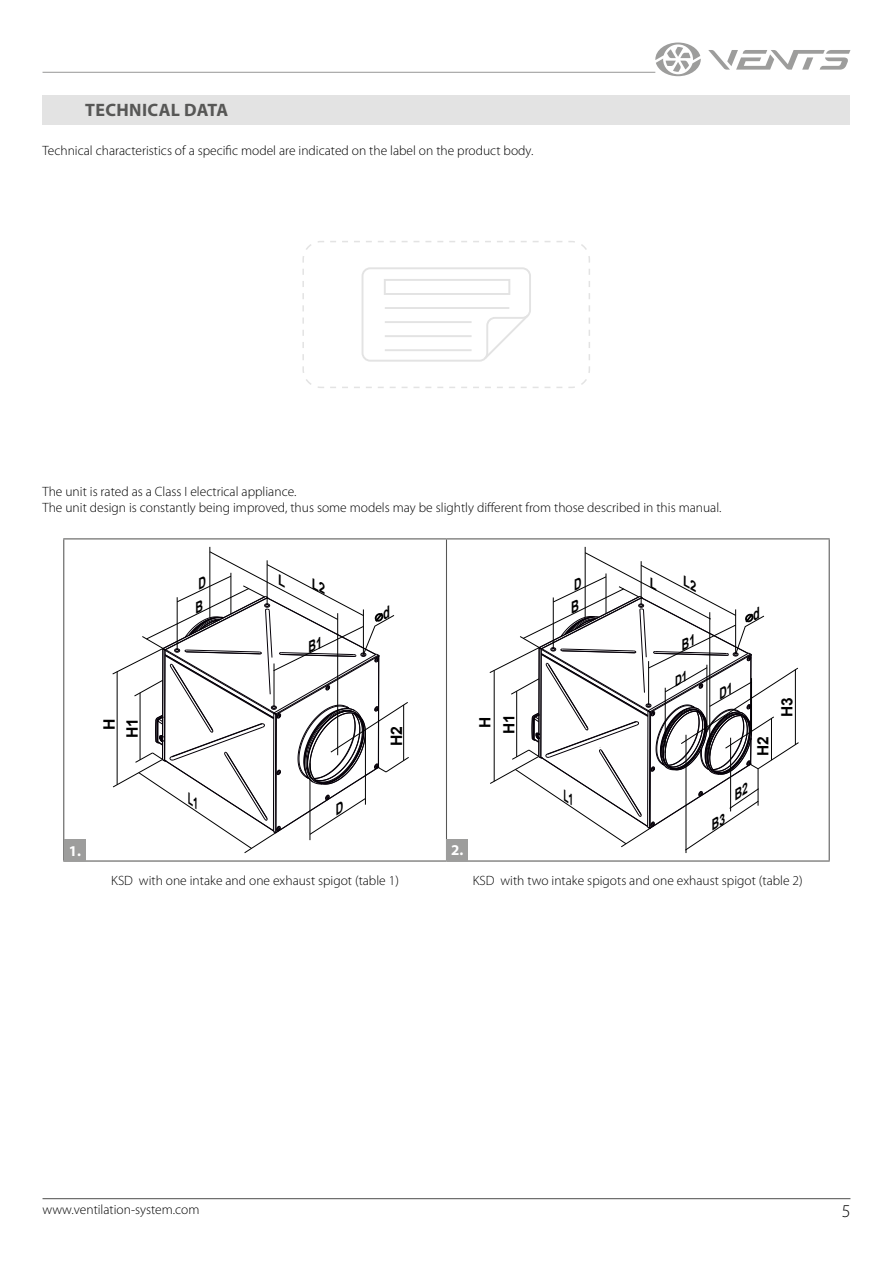
<style>
.page{position:relative;width:893px;height:1263px;background:#fff}
.page>*{position:absolute;margin:0;border:0;box-sizing:border-box;transform-origin:0 0}
.t1{font:700 18px "Myriad Pro";letter-spacing:.02em;color:#575756}
.t2{font:300 18px "Myriad Pro";color:#000}
.t3{font:700 15.75px "Arial";color:#000}
.t4{font:700 15.45px "Arial";color:#000}
.t5{font:700 15px "Myriad Pro";color:#fff}
.t6{font:300 13.5px/16.2px "Myriad Pro";color:#000}
</style>
<div class="page">
<hr style="left:43px;top:1198px;width:807px;height:1px;background:#575756">
<hr style="left:43px;top:72px;width:612px;height:1px;background:#9d9d9c">
<svg style="left:708px;top:50px;width:142px;height:20px"></svg>
<svg style="left:655px;top:43px;width:46px;height:33px"></svg>
<div style="left:43px;top:95px;width:807px;height:30px;background:#e3e3e3"></div>
<hr style="left:63px;top:538px;width:383px;height:1px;background:#575756">
<hr style="left:63px;top:539px;width:1px;height:321px;background:#575756">
<hr style="left:446px;top:538px;width:384px;height:1px;background:#575756">
<hr style="left:446px;top:539px;width:1px;height:321px;background:#575756">
<hr style="left:829px;top:539px;width:1px;height:321px;background:#575756">
<hr style="left:63px;top:860px;width:383px;height:1px;background:#575756">
<hr style="left:446px;top:860px;width:384px;height:1px;background:#575756">
<hr style="left:210px;top:547px;width:1px;height:71px;background:#000">
<hr style="left:585px;top:547px;width:1px;height:70px;background:#000">
<hr style="left:686px;top:735px;width:1px;height:118px;background:#000">
<div style="left:64px;top:840px;width:22px;height:21px;background:#9d9d9c"></div>
<div style="left:446px;top:839px;width:22px;height:21px;background:#9d9d9c"></div>
<svg style="left:302px;top:241px;width:288px;height:147px"></svg>
<svg style="left:112px;top:551px;width:297px;height:302px"></svg>
<svg style="left:489px;top:552px;width:310px;height:299px"></svg>
<h1 class="t1" style="left:85px;top:98px;width:144px">TECHNICAL DATA</h1>
<p class="t6" style="left:43px;top:143px;width:492px">Technical characteristics of a specific model are indicated on the label on the product body.</p>
<p class="t6" style="left:43px;top:484px;width:680px">The unit is rated as a Class I electrical appliance.<br>The unit design is constantly being improved, thus some models may be slightly different from those described in this manual.</p>
<p class="t3" style="left:98px;top:730px;width:13px;rotate:-90deg">H</p>
<p class="t3" style="left:121px;top:738px;width:22px;rotate:-90deg">H1</p>
<p class="t3" style="left:385px;top:746px;width:22px;rotate:-90deg">H2</p>
<p class="t4" style="left:474px;top:727px;width:13px;rotate:-90deg">H</p>
<p class="t4" style="left:498px;top:734px;width:21px;rotate:-90deg">H1</p>
<p class="t5" style="left:69px;top:841px;width:14px">1.</p>
<p class="t5" style="left:451px;top:841px;width:14px">2.</p>
<p class="t4" style="left:752px;top:756px;width:21px;rotate:-90deg">H2</p>
<p class="t4" style="left:776px;top:717px;width:21px;rotate:-90deg">H3</p>
<p class="t6" style="left:111px;top:872px;width:289px">KSD with one intake and one exhaust spigot (table 1)</p>
<p class="t6" style="left:473px;top:872px;width:331px">KSD with two intake spigots and one exhaust spigot (table 2)</p>
<p class="t6" style="left:43px;top:1201px;width:158px">www.ventilation-system.com</p>
<h1 class="t2" style="left:842px;top:1201px;width:10px">5</h1>
</div>
